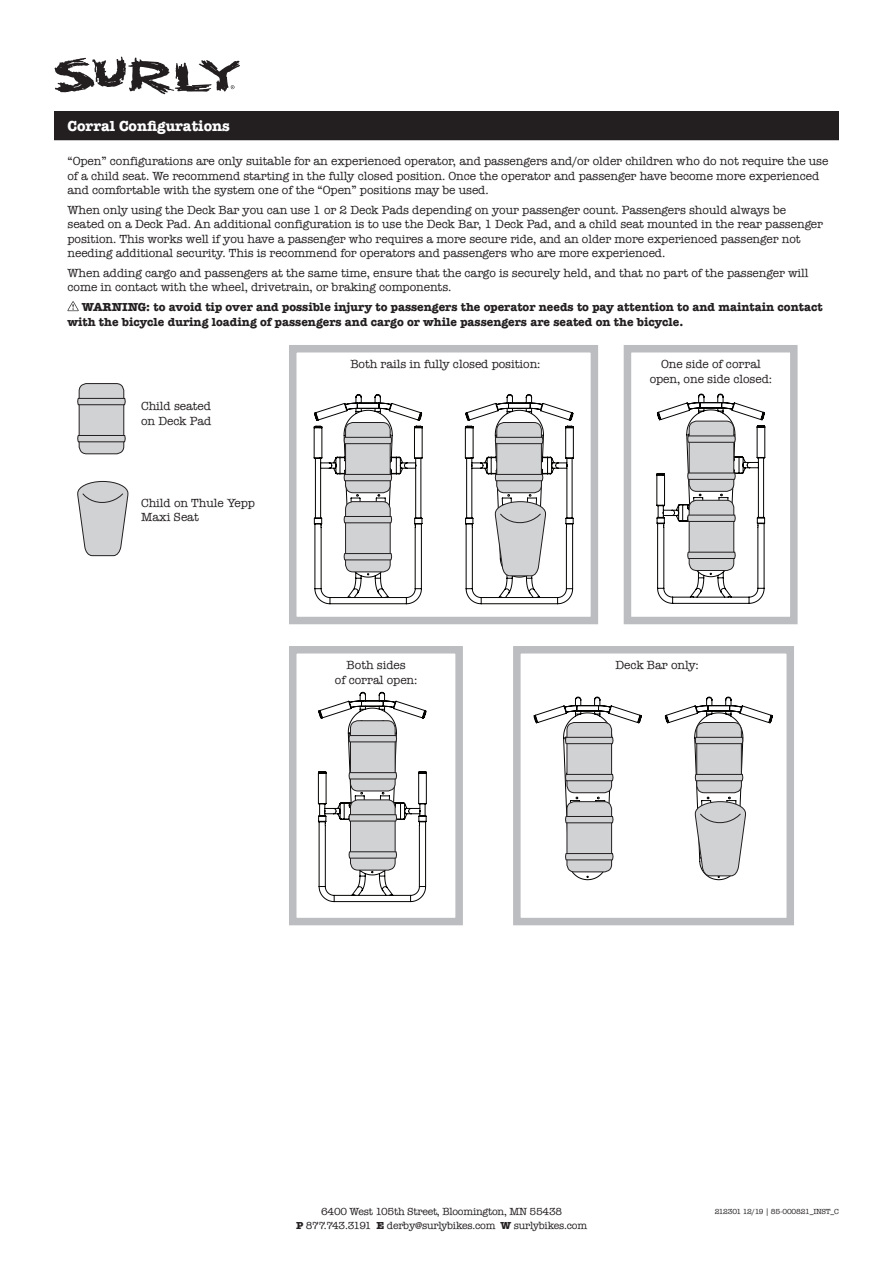
<style>
.page{position:relative;width:893px;height:1263px;background:#fff}
.page>*{position:absolute;margin:0;border:0;box-sizing:border-box;transform-origin:0 0}
.Instruction_Header{font:700 15px "American Typewriter";color:#fff}
.Insstuction_Body_Cop{font:12px/14.4px "American Typewriter";letter-spacing:-.005em;color:#231f20}
.Warning_Copy{font:700 12px/14.4px "American Typewriter";color:#231f20}
.t1{font:10.5px/13.5px "American Typewriter";letter-spacing:-.02em;color:#231f20;text-align:center}
.t2{font:7.5px "American Typewriter";letter-spacing:-.02em;color:#231f20}
.s1{font-weight:700}
</style>
<div class="page">
<svg style="left:54px;top:57px;width:186px;height:37px"></svg>
<div style="left:54px;top:111px;width:785px;height:29px;background:#231f20"></div>
<svg style="left:68px;top:301px;width:11px;height:10px"></svg>
<div style="left:79px;top:384px;width:45px;height:70px;background:#d1d2d4;border-radius:8px"></div>
<div style="left:79px;top:383px;width:45px;height:71px;border:1px solid #231f20;border-radius:8px"></div>
<svg style="left:77px;top:398px;width:49px;height:7px"></svg>
<svg style="left:77px;top:435px;width:49px;height:8px"></svg>
<svg style="left:77px;top:481px;width:52px;height:75px"></svg>
<div style="left:289px;top:345px;width:309px;height:279px;border:8px solid #bcbdc0"></div>
<svg style="left:314px;top:394px;width:109px;height:210px"></svg>
<svg style="left:465px;top:394px;width:109px;height:210px"></svg>
<div style="left:513px;top:646px;width:281px;height:279px;border:8px solid #bcbdc0"></div>
<svg style="left:534px;top:697px;width:107px;height:183px"></svg>
<svg style="left:665px;top:697px;width:108px;height:183px"></svg>
<div style="left:624px;top:345px;width:174px;height:279px;border:8px solid #bcbdc0"></div>
<svg style="left:656px;top:394px;width:109px;height:210px"></svg>
<div style="left:289px;top:646px;width:174px;height:279px;border:8px solid #bcbdc0"></div>
<svg style="left:318px;top:692px;width:109px;height:210px"></svg>
<p class="Instruction_Header" style="left:68px;top:113px;width:164px">Corral Configurations</p>
<p class="Insstuction_Body_Cop" style="left:68px;top:154px;width:762px">“Open” configurations are only suitable for an experienced operator, and passengers and/or older children who do not require the use of a child seat. We recommend starting in the fully closed position. Once the operator and passenger have become more experienced and comfortable with the system one of the “Open” positions may be used.</p>
<p class="Insstuction_Body_Cop" style="left:68px;top:203px;width:757px">When only using the Deck Bar you can use 1 or 2 Deck Pads depending on your passenger count. Passengers should always be seated on a Deck Pad. An additional configuration is to use the Deck Bar, 1 Deck Pad, and a child seat mounted in the rear passenger position. This works well if you have a passenger who requires a more secure ride, and an older more experienced passenger not needing additional security. This is recommend for operators and passengers who are more experienced.</p>
<p class="Insstuction_Body_Cop" style="left:68px;top:266px;width:743px">When adding cargo and passengers at the same time, ensure that the cargo is securely held, and that no part of the passenger will come in contact with the wheel, drivetrain, or braking components.</p>
<p class="Warning_Copy" style="left:68px;top:299px;width:757px;text-indent:14px">WARNING: to avoid tip over and possible injury to passengers the operator needs to pay attention to and maintain contact with the bicycle during loading of passengers and cargo or while passengers are seated on the bicycle.</p>
<p class="Insstuction_Body_Cop" style="left:141px;top:399px;width:72px">Child seated on Deck Pad</p>
<p class="Insstuction_Body_Cop" style="left:141px;top:495px;width:115px">Child on Thule Yepp<br>Maxi Seat</p>
<p class="Insstuction_Body_Cop" style="left:350px;top:357px;width:192px">Both rails in fully closed position:</p>
<p class="Insstuction_Body_Cop" style="left:650px;top:357px;width:124px;text-align:center">One side of corral open, one side closed:</p>
<p class="Insstuction_Body_Cop" style="left:335px;top:658px;width:84px;text-align:center">Both sides<br>of corral open:</p>
<p class="Insstuction_Body_Cop" style="left:615px;top:658px;width:85px">Deck Bar only:</p>
<p class="t1" style="left:296px;top:1205px;width:293px">6400 West 105th Street, Bloomington, MN 55438<br><span class="s1">P</span> 877.743.3191 <span class="s1">E</span> derby@surlybikes.com <span class="s1">W</span> surlybikes.com</p>
<p class="t2" style="left:715px;top:1207px;width:126px">212301 12/19 | 85-000821_INST_C</p>
</div>
